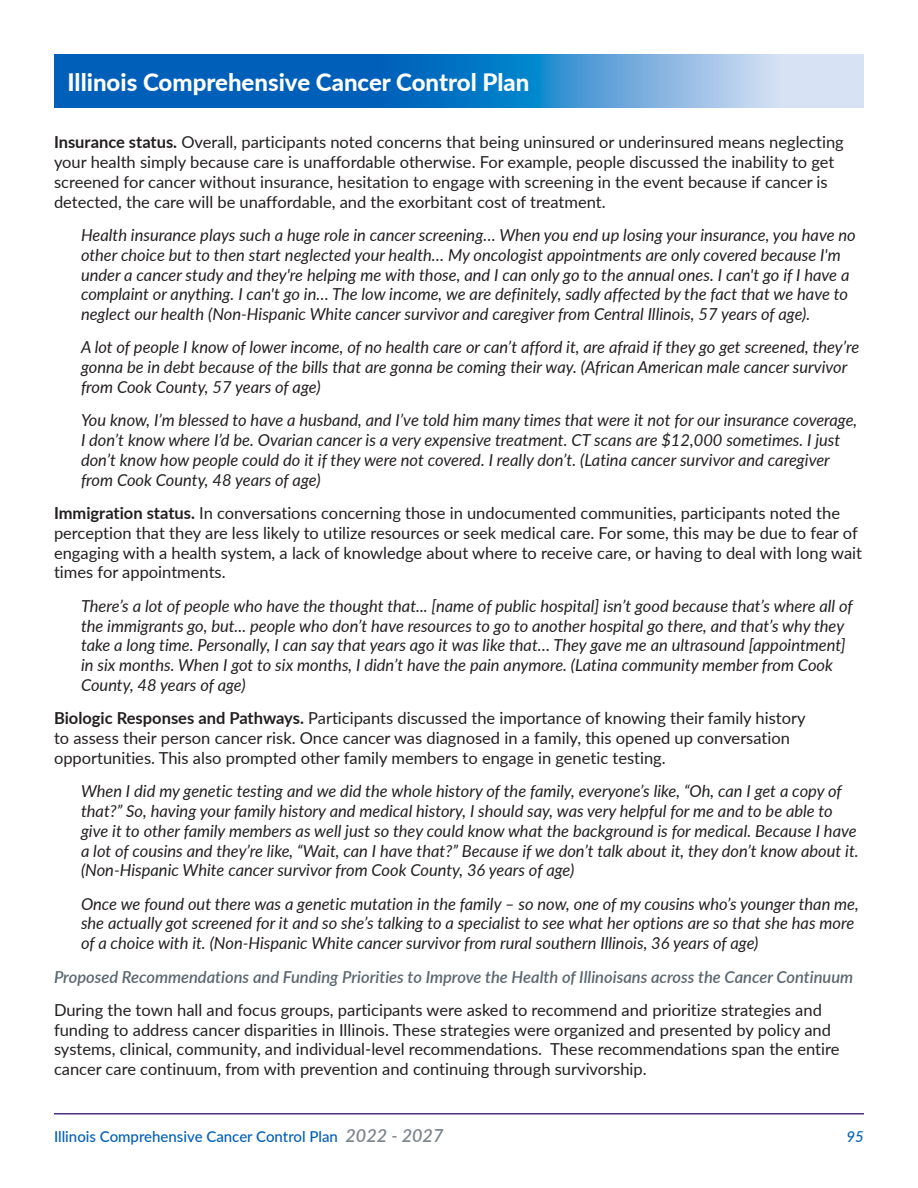
<style>
.page{position:relative;width:918px;height:1188px;background:#fff}
.page>*{position:absolute;margin:0;border:0;box-sizing:border-box;transform-origin:0 0}
.t1{font:800 24px "Lato";color:#fff}
.t2{font:italic 16.5px/19.8px "Lato";color:#231f20}
.t3{font:16.5px/19.8px "Lato";color:#231f20}
.t4{font:italic 600 16.5px "Lato";color:#5a6670}
.t5{font:500 15px "Lato";color:#005fb9}
.t6{font:italic 500 15px "Lato";color:#005fb9}
.s1{font-weight:700}
.s2{font-weight:600;font-style:italic;font-size:18px;color:#7c858c}
</style>
<div class="page">
<svg style="left:54px;top:54px;width:810px;height:54px;background:#3b89cc"></svg>
<hr style="left:54px;top:1113px;width:810px;height:1px;background:#522e81">
<h1 class="t1" style="left:68px;top:64px;width:464px">Illinois Comprehensive Cancer Control Plan</h1>
<p class="t3" style="left:54px;top:132px;width:791px"><span class="s1">Insurance status.</span> Overall, participants noted concerns that being uninsured or underinsured means neglecting your health simply because care is unaffordable otherwise. For example, people discussed the inability to get screened for cancer without insurance, hesitation to engage with screening in the event because if cancer is detected, the care will be unaffordable, and the exorbitant cost of treatment.</p>
<p class="t2" style="left:81px;top:224px;width:776px">Health insurance plays such a huge role in cancer screening… When you end up losing your insurance, you have no other choice but to then start neglected your health… My oncologist appointments are only covered because I'm under a cancer study and they're helping me with those, and I can only go to the annual ones. I can't go if I have a complaint or anything. I can't go in… The low income, we are definitely, sadly affected by the fact that we have to neglect our health (Non-Hispanic White cancer survivor and caregiver from Central Illinois, 57 years of age).</p>
<p class="t2" style="left:81px;top:337px;width:780px">A lot of people I know of lower income, of no health care or can’t afford it, are afraid if they go get screened, they’re gonna be in debt because of the bills that are gonna be coming their way. (African American male cancer survivor from Cook County, 57 years of age)</p>
<p class="t2" style="left:81px;top:410px;width:778px">You know, I’m blessed to have a husband, and I’ve told him many times that were it not for our insurance coverage, I don’t know where I’d be. Ovarian cancer is a very expensive treatment. CT scans are $12,000 sometimes. I just don’t know how people could do it if they were not covered. I really don’t. (Latina cancer survivor and caregiver from Cook County, 48 years of age)</p>
<p class="t3" style="left:54px;top:502px;width:810px"><span class="s1">Immigration status.</span> In conversations concerning those in undocumented communities, participants noted the perception that they are less likely to utilize resources or seek medical care. For some, this may be due to fear of engaging with a health system, a lack of knowledge about where to receive care, or having to deal with long wait times for appointments.</p>
<p class="t2" style="left:81px;top:595px;width:773px">There’s a lot of people who have the thought that... [name of public hospital] isn’t good because that’s where all of the immigrants go, but... people who don’t have resources to go to another hospital go there, and that’s why they take a long time. Personally, I can say that years ago it was like that… They gave me an ultrasound [appointment] in six months. When I got to six months, I didn’t have the pain anymore. (Latina community member from Cook County, 48 years of age)</p>
<p class="t3" style="left:54px;top:708px;width:753px"><span class="s1">Biologic Responses and Pathways.</span> Participants discussed the importance of knowing their family history to assess their person cancer risk. Once cancer was diagnosed in a family, this opened up conversation opportunities. This also prompted other family members to engage in genetic testing.</p>
<p class="t2" style="left:81px;top:781px;width:779px">When I did my genetic testing and we did the whole history of the family, everyone’s like, “Oh, can I get a copy of that?” So, having your family history and medical history, I should say, was very helpful for me and to be able to give it to other family members as well just so they could know what the background is for medical. Because I have a lot of cousins and they’re like, “Wait, can I have that?” Because if we don’t talk about it, they don’t know about it. (Non-Hispanic White cancer survivor from Cook County, 36 years of age)</p>
<p class="t2" style="left:81px;top:893px;width:779px">Once we found out there was a genetic mutation in the family – so now, one of my cousins who’s younger than me, she actually got screened for it and so she’s talking to a specialist to see what her options are so that she has more of a choice with it. (Non-Hispanic White cancer survivor from rural southern Illinois, 36 years of age)</p>
<h6 class="t4" style="left:54px;top:965px;width:801px">Proposed Recommendations and Funding Priorities to Improve the Health of Illinoisans across the Cancer Continuum</h6>
<p class="t3" style="left:54px;top:999px;width:787px">During the town hall and focus groups, participants were asked to recommend and prioritize strategies and funding to address cancer disparities in Illinois. These strategies were organized and presented by policy and systems, clinical, community, and individual-level recommendations. These recommendations span the entire cancer care continuum, from with prevention and continuing through survivorship.</p>
<p class="t5" style="left:54px;top:1125px;width:391px">Illinois Comprehensive Cancer Control Plan <span class="s2">2022 - 2027</span></p>
<p class="t6" style="left:847px;top:1125px;width:19px">95</p>
</div>
